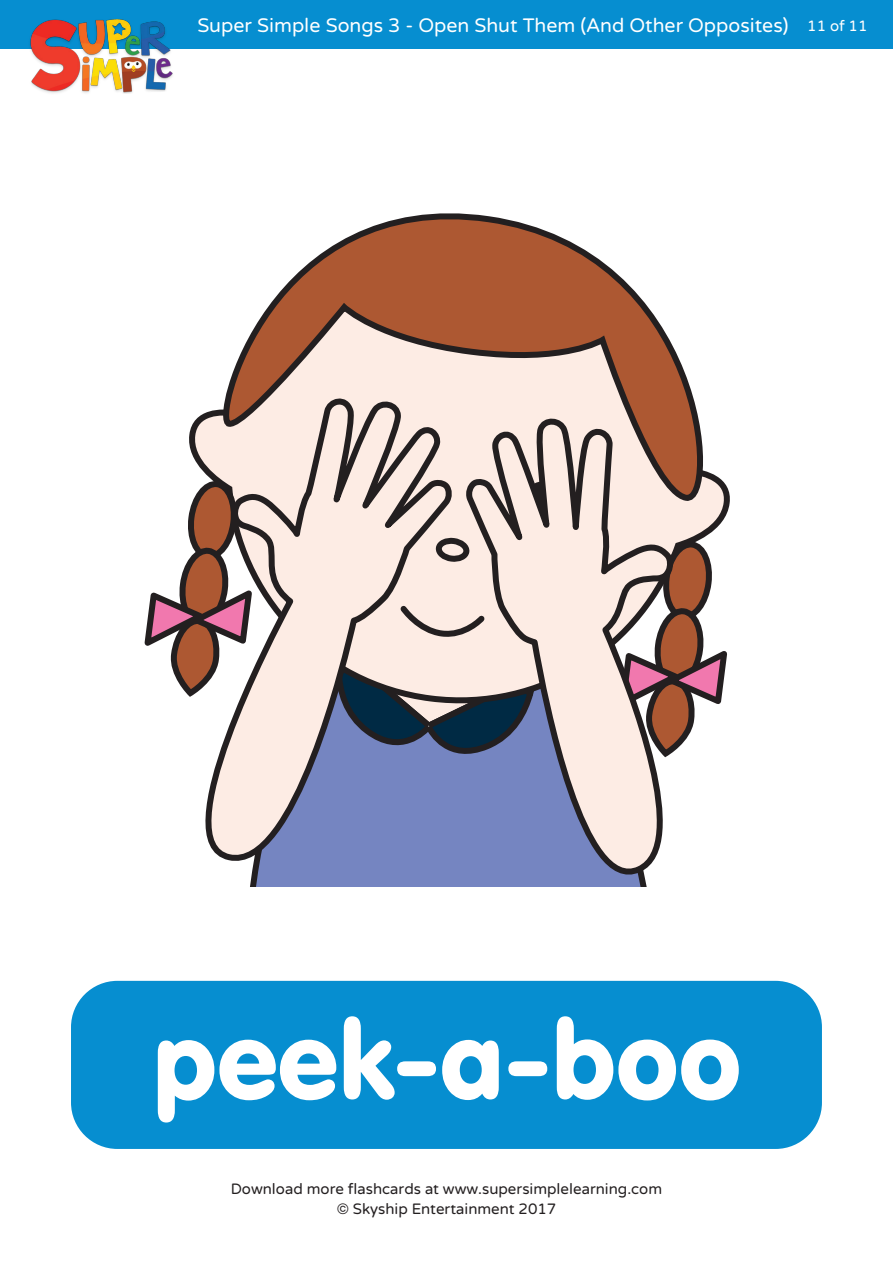
<style>
.page{position:relative;width:893px;height:1263px;background:#fff}
.page>*{position:absolute;margin:0;border:0;box-sizing:border-box;transform-origin:0 0}
.t1{font:108px "VAG Rounded TL";color:#fff}
.t2{font:19.5px "Varela Round";color:#fff}
.t3{font:15px/19.5px "Varela Round";color:#231f20;text-align:center}
.s1{font-size:15px}
</style>
<div class="page">
<div style="left:0;top:0;width:893px;height:49px;background:#068ed0"></div>
<div style="left:71px;top:981px;width:751px;height:168px;background:#068ed0;border-radius:46px"></div>
<img style="left:30px;top:19px;width:143px;height:75px">
<div style="left:250px;top:762px;width:212px;height:125px;background:#7585c1"></div>
<svg style="left:227px;top:213px;width:500px;height:298px"></svg>
<svg style="left:458px;top:537px;width:4px;height:26px"></svg>
<svg style="left:144px;top:592px;width:21px;height:54px"></svg>
<svg style="left:699px;top:544px;width:28px;height:160px"></svg>
<svg style="left:165px;top:389px;width:293px;height:490px;background:#c0b7bd"></svg>
<svg style="left:462px;top:412px;width:237px;height:475px;background:#beb0b4"></svg>
<h2 class="t2" style="left:197px;top:14px;width:671px">Super Simple Songs 3 - Open Shut Them (And Other Opposites) <span class="s1">11 of 11</span></h2>
<h1 class="t1" style="left:152px;top:992px;width:591px">peek-a-boo</h1>
<p class="t3" style="left:231px;top:1179px;width:433px">Download more flashcards at www.supersimplelearning.com © Skyship Entertainment 2017</p>
</div>
